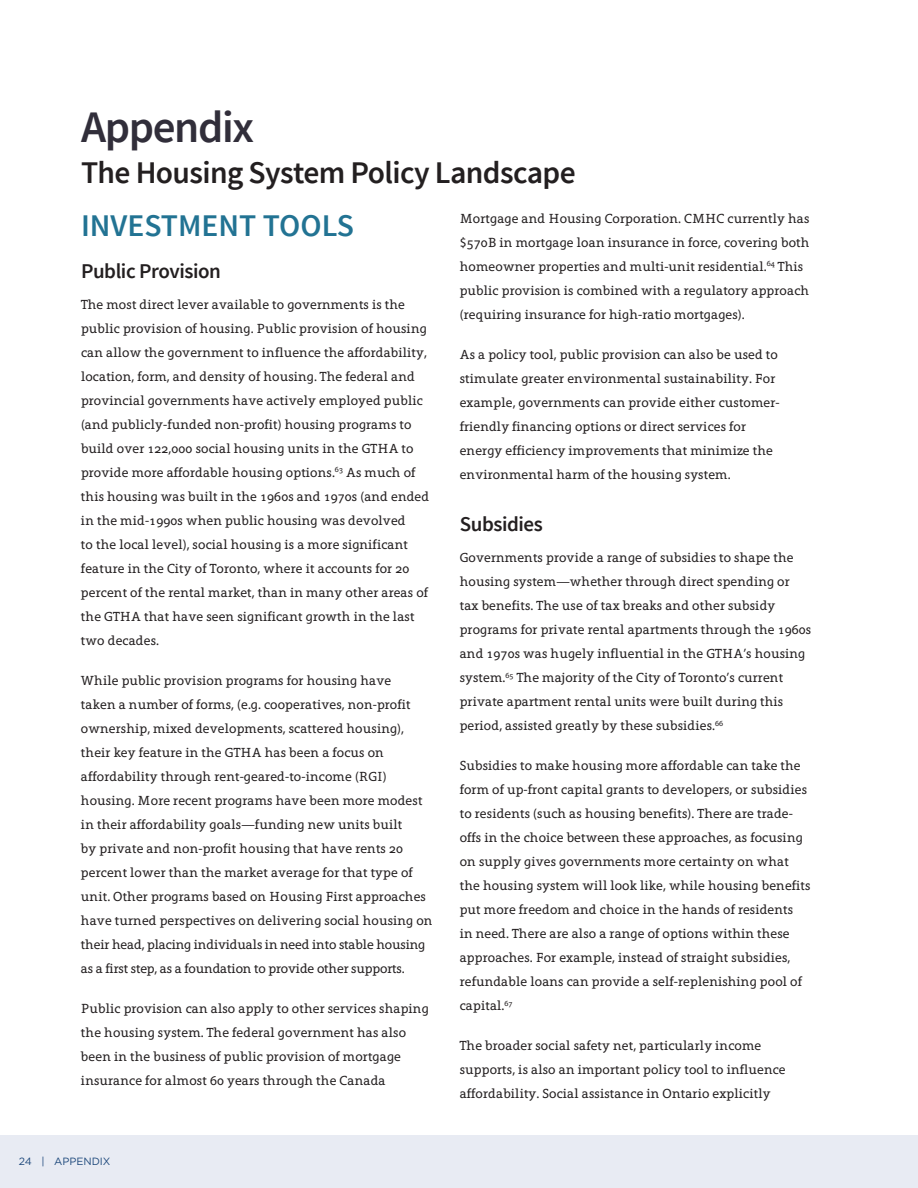
<style>
.page{position:relative;width:918px;height:1188px;background:#fff}
.page>*{position:absolute;margin:0;border:0;box-sizing:border-box;transform-origin:0 0}
.t1{font:600 45px "Source Sans Pro";letter-spacing:-.03em;color:#312e3a}
.t2{font:600 31.5px "Source Sans Pro";letter-spacing:-.02em;color:#231f20}
.t3{font:600 31.5px "Source Sans Pro";color:#227393}
.t4{font:600 21px "Source Sans Pro";letter-spacing:-.02em;color:#231f20}
.t5{font:13.5px/24px "Grandesign Neue Serif";letter-spacing:.01em;color:#231f20}
.t6{font:10.5px "Gotham HTF";color:#1d487b}
</style>
<div class="page">
<div style="left:0;top:1135px;width:918px;height:53px;background:#e8ebf3"></div>
<h1 class="t1" style="left:81px;top:102px;width:175px">Appendix</h1>
<h2 class="t2" style="left:81px;top:156px;width:496px">The Housing System Policy Landscape</h2>
<h2 class="t3" style="left:81px;top:209px;width:218px">I nvestment Tools</h2>
<h3 class="t4" style="left:81px;top:260px;width:142px">Public Provision</h3>
<p class="t5" style="left:81px;top:292px;width:350px">The most direct lever available to governments is the public provision of housing. Public provision of housing can allow the government to influence the affordability, location, form, and density of housing. The federal and provincial governments have actively employed public (and publicly-funded non-profit) housing programs to build over 122,000 social housing units in the GTHA to provide more affordable housing options.<sup>63</sup> As much of this housing was built in the 1960s and 1970s (and ended in the mid-1990s when public housing was devolved<br>to the local level), social housing is a more significant feature in the City of Toronto, where it accounts for 20 percent of the rental market, than in many other areas of the GTHA that have seen significant growth in the last two decades.</p>
<p class="t5" style="left:81px;top:669px;width:353px">While public provision programs for housing have<br>taken a number of forms, (e.g. cooperatives, non-profit ownership, mixed developments, scattered housing), their key feature in the GTHA has been a focus on affordability through rent-geared-to-income (RGI) housing. More recent programs have been more modest in their affordability goals—funding new units built<br>by private and non-profit housing that have rents 20 percent lower than the market average for that type of unit. Other programs based on Housing First approaches have turned perspectives on delivering social housing on their head, placing individuals in need into stable housing as a first step, as a foundation to provide other supports.</p>
<p class="t5" style="left:81px;top:997px;width:349px">Public provision can also apply to other services shaping the housing system. The federal government has also been in the business of public provision of mortgage insurance for almost 60 years through the Canada</p>
<p class="t6" style="left:19px;top:1156px;width:93px">24 | APPENDIX</p>
<p class="t5" style="left:460px;top:206px;width:351px">Mortgage and Housing Corporation. CMHC currently has $570B in mortgage loan insurance in force, covering both homeowner properties and multi-unit residential.<sup>64</sup> This public provision is combined with a regulatory approach (requiring insurance for high-ratio mortgages).</p>
<p class="t5" style="left:460px;top:342px;width:322px">As a policy tool, public provision can also be used to stimulate greater environmental sustainability. For example, governments can provide either customer&shy;friendly financing options or direct services for energy efficiency improvements that minimize the environmental harm of the housing system.</p>
<h3 class="t4" style="left:460px;top:513px;width:85px">Subsidies</h3>
<p class="t5" style="left:460px;top:546px;width:353px">Governments provide a range of subsidies to shape the housing system—whether through direct spending or tax benefits. The use of tax breaks and other subsidy programs for private rental apartments through the 1960s and 1970s was hugely influential in the GTHA’s housing system.<sup>65</sup> The majority of the City of Toronto’s current private apartment rental units were built during this period, assisted greatly by these subsidies.<sup>66</sup></p>
<p class="t5" style="left:460px;top:754px;width:352px">Subsidies to make housing more affordable can take the form of up-front capital grants to developers, or subsidies to residents (such as housing benefits). There are trade&shy;offs in the choice between these approaches, as focusing on supply gives governments more certainty on what the housing system will look like, while housing benefits put more freedom and choice in the hands of residents<br>in need. There are also a range of options within these approaches. For example, instead of straight subsidies, refundable loans can provide a self-replenishing pool of capital.<sup>67</sup></p>
<p class="t5" style="left:460px;top:1034px;width:328px">The broader social safety net, particularly income supports, is also an important policy tool to influence affordability. Social assistance in Ontario explicitly</p>
</div>
